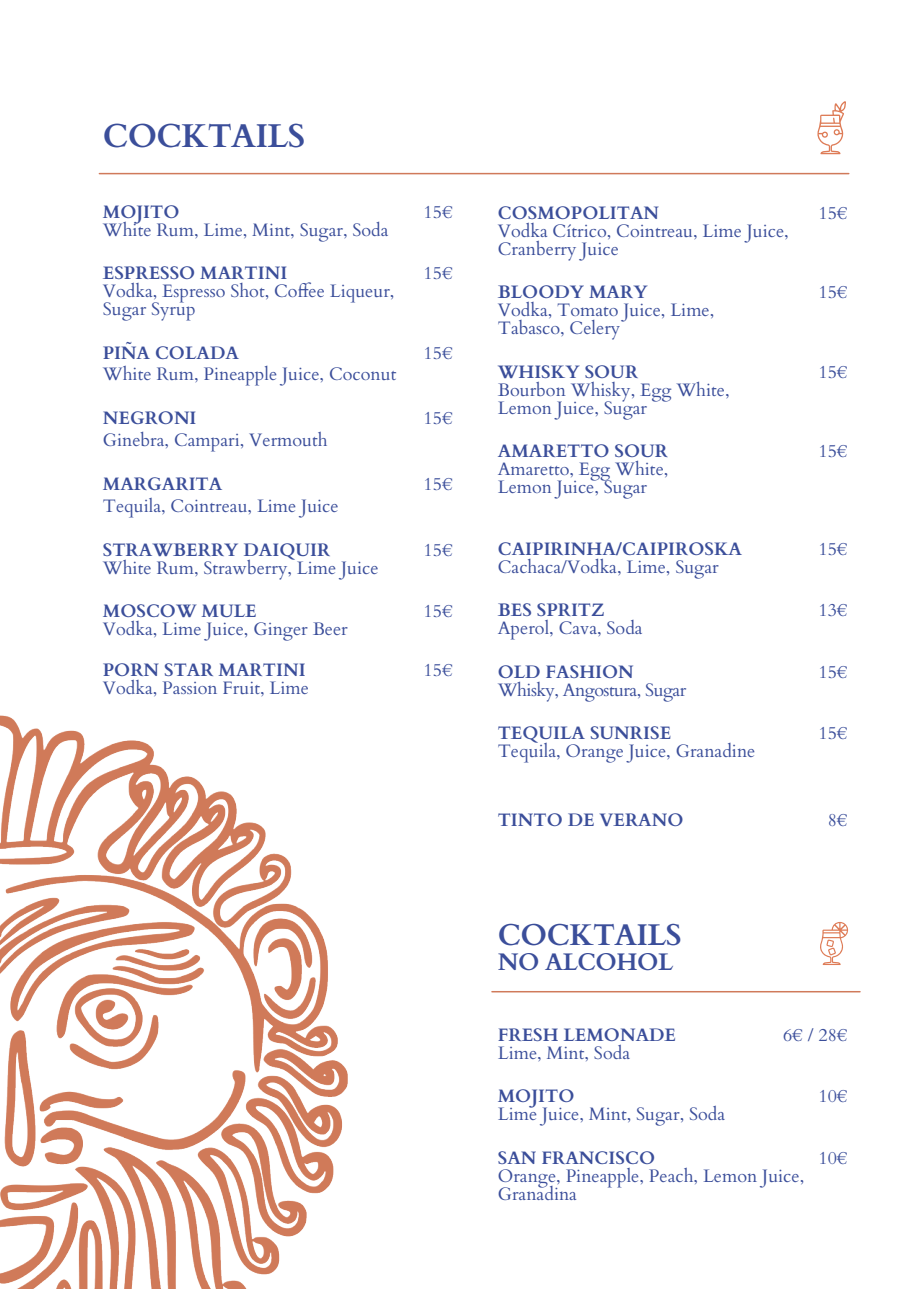
<style>
.page{position:relative;width:919px;height:1289px;background:#fff}
.page>*{position:absolute;margin:0;border:0;box-sizing:border-box;transform-origin:0 0}
.t1{font:700 33px "Cardo";letter-spacing:-.02em;color:#3b4e9a}
.t2{font:700 30px "Cardo";letter-spacing:-.02em;color:#3b4e9a}
.t3{font:700 24px "Cardo";letter-spacing:-.02em;color:#3b4e9a}
.t4{font:18px/18px "Cardo";color:#3b4e9a}
.t5{font:700 18px "Cardo";color:#3b4e9a}
.t6{font:18px "Cardo";letter-spacing:-.03em;color:#3b4e9a}
</style>
<div class="page">
<hr style="left:99px;top:173px;width:749px;height:1px;background:#d07a5a">
<hr style="left:491px;top:991px;width:368px;height:1px;background:#d07a5a">
<svg style="left:817px;top:101px;width:28px;height:53px"></svg>
<svg style="left:820px;top:921px;width:28px;height:44px"></svg>
<img style="left:0;top:715px;width:530px;height:574px">
<h1 class="t1" style="left:103px;top:110px;width:204px">COCKTAILS</h1>
<p class="t5" style="left:103px;top:197px;width:78px">MOJITO</p>
<p class="t4" style="left:423px;top:202px;width:31px">15€</p>
<p class="t4" style="left:103px;top:220px;width:287px">White Rum, Lime, Mint, Sugar, Soda</p>
<p class="t5" style="left:103px;top:259px;width:186px">ESPRESSO MARTINI</p>
<p class="t4" style="left:423px;top:263px;width:31px">15€</p>
<p class="t4" style="left:103px;top:281px;width:293px">Vodka, Espresso Shot, Coffee Liqueur,<br>Sugar Syrup</p>
<p class="t5" style="left:103px;top:338px;width:138px">PIÑA COLADA</p>
<p class="t4" style="left:423px;top:343px;width:31px">15€</p>
<p class="t4" style="left:103px;top:364px;width:295px">White Rum, Pineapple Juice, Coconut</p>
<p class="t5" style="left:103px;top:403px;width:95px">NEGRONI</p>
<p class="t4" style="left:423px;top:407px;width:31px">15€</p>
<p class="t4" style="left:103px;top:430px;width:226px">Ginebra, Campari, Vermouth</p>
<p class="t5" style="left:103px;top:469px;width:121px">MARGARITA</p>
<p class="t4" style="left:423px;top:474px;width:31px">15€</p>
<p class="t4" style="left:103px;top:496px;width:237px">Tequila, Cointreau, Lime Juice</p>
<p class="t5" style="left:103px;top:535px;width:229px">STRAWBERRY DAIQUIR</p>
<p class="t4" style="left:423px;top:540px;width:31px">15€</p>
<p class="t4" style="left:103px;top:558px;width:277px">White Rum, Strawberry, Lime Juice</p>
<p class="t5" style="left:103px;top:597px;width:155px">MOSCOW MULE</p>
<p class="t4" style="left:423px;top:601px;width:31px">15€</p>
<p class="t4" style="left:103px;top:619px;width:246px">Vodka, Lime Juice, Ginger Beer</p>
<p class="t5" style="left:103px;top:655px;width:204px">PORN STAR MARTINI</p>
<p class="t4" style="left:423px;top:660px;width:31px">15€</p>
<p class="t4" style="left:103px;top:678px;width:207px">Vodka, Passion Fruit, Lime</p>
<p class="t5" style="left:497px;top:198px;width:163px">COSMOPOLITAN</p>
<p class="t4" style="left:818px;top:203px;width:31px">15€</p>
<p class="t4" style="left:497px;top:221px;width:292px">Vodka Cítrico, Cointreau, Lime Juice,<br>Cranberry Juice</p>
<p class="t5" style="left:497px;top:277px;width:151px">BLOODY MARY</p>
<p class="t4" style="left:818px;top:282px;width:31px">15€</p>
<p class="t4" style="left:497px;top:300px;width:218px">Vodka, Tomato Juice, Lime,<br>Tabasco, Celery</p>
<p class="t5" style="left:497px;top:357px;width:142px">WHISKY SOUR</p>
<p class="t4" style="left:818px;top:362px;width:31px">15€</p>
<p class="t4" style="left:497px;top:380px;width:233px">Bourbon Whisky, Egg White,<br>Lemon Juice, Sugar</p>
<p class="t5" style="left:497px;top:436px;width:172px">AMARETTO SOUR</p>
<p class="t4" style="left:818px;top:441px;width:31px">15€</p>
<p class="t4" style="left:497px;top:459px;width:172px">Amaretto, Egg White,<br>Lemon Juice, Sugar</p>
<p class="t5" style="left:497px;top:534px;width:246px">CAIPIRINHA/CAIPIROSKA</p>
<p class="t4" style="left:818px;top:538px;width:31px">15€</p>
<p class="t4" style="left:497px;top:556px;width:222px">Cachaca/Vodka, Lime, Sugar</p>
<p class="t5" style="left:497px;top:595px;width:108px">BES SPRITZ</p>
<p class="t4" style="left:818px;top:600px;width:31px">13€</p>
<p class="t4" style="left:497px;top:618px;width:146px">Aperol, Cava, Soda</p>
<p class="t5" style="left:497px;top:657px;width:137px">OLD FASHION</p>
<p class="t4" style="left:818px;top:661px;width:31px">15€</p>
<p class="t6" style="left:497px;top:675px;width:190px">Whisky, Angostura, Sugar</p>
<p class="t5" style="left:497px;top:718px;width:175px">TEQUILA SUNRISE</p>
<p class="t4" style="left:818px;top:723px;width:31px">15€</p>
<p class="t4" style="left:497px;top:741px;width:259px">Tequila, Orange Juice, Granadine</p>
<p class="t5" style="left:497px;top:805px;width:187px">TINTO DE VERANO</p>
<p class="t4" style="left:827px;top:810px;width:21px">8€</p>
<h2 class="t2" style="left:497px;top:910px;width:185px">COCKTAILS</h2>
<h3 class="t3" style="left:497px;top:943px;width:177px">NO ALCOHOL</h3>
<p class="t5" style="left:497px;top:1020px;width:180px">FRESH LEMONADE</p>
<p class="t4" style="left:782px;top:1024px;width:66px">6€ / 28€</p>
<p class="t4" style="left:497px;top:1042px;width:134px">Lime, Mint, Soda</p>
<p class="t5" style="left:497px;top:1081px;width:78px">MOJITO</p>
<p class="t4" style="left:818px;top:1086px;width:31px">10€</p>
<p class="t4" style="left:497px;top:1104px;width:229px">Lime Juice, Mint, Sugar, Soda</p>
<p class="t5" style="left:497px;top:1143px;width:159px">SAN FRANCISCO</p>
<p class="t4" style="left:818px;top:1147px;width:31px">10€</p>
<p class="t4" style="left:497px;top:1165px;width:308px">Orange, Pineapple, Peach, Lemon Juice,<br>Granadina</p>
</div>
